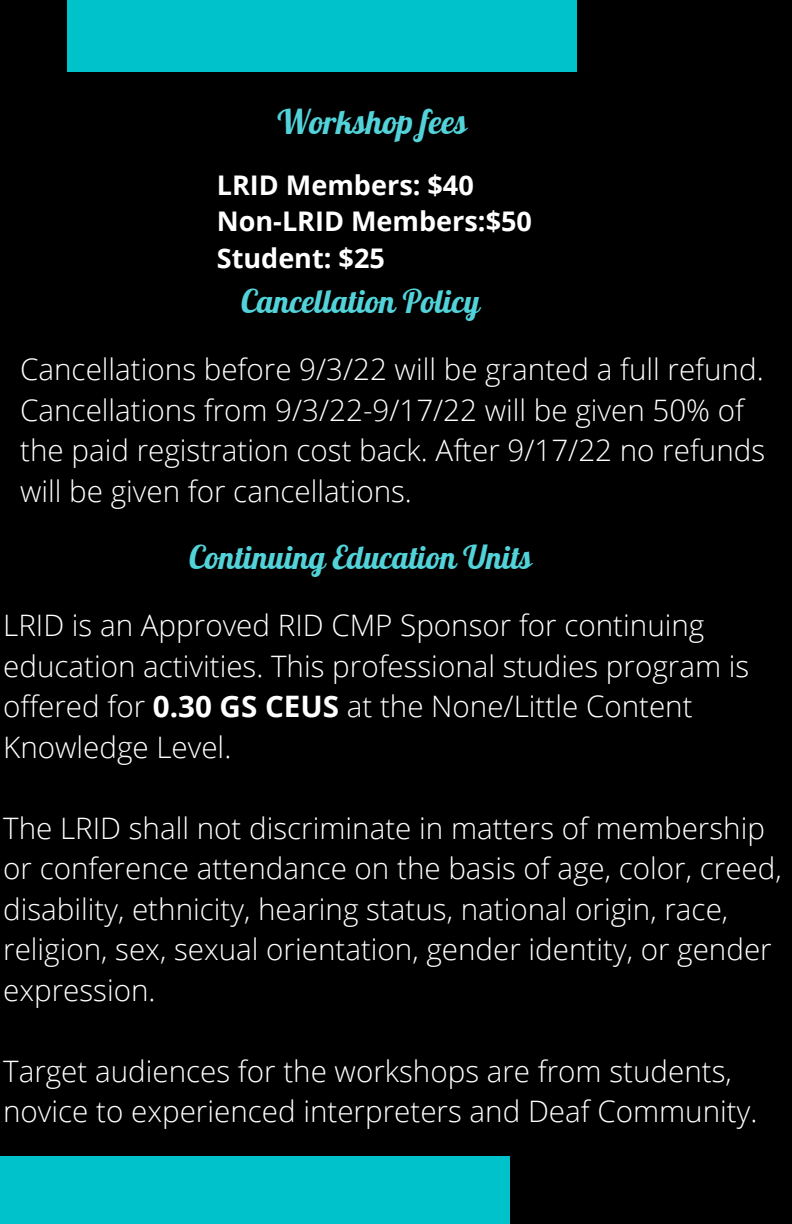
<style>
.page{position:relative;width:792px;height:1224px;background:#000}
.page>*{position:absolute;margin:0;border:0;box-sizing:border-box;transform-origin:0 0}
.t1{font:33.2px "Lobster";color:#51d3d9}
.t2{font:32px "Lobster";color:#51d3d9}
.t3{font:300 29.6px/40.4px "Open Sans";color:#fff}
.t4{font:700 27px/36.8px "Open Sans";color:#fff}
.s1{font-weight:700}
</style>
<div class="page">
<div style="left:0;top:1156px;width:510px;height:68px;background:#00c2cb"></div>
<div style="left:67px;top:0;width:510px;height:72px;background:#00c2cb"></div>
<p class="t1" style="left:278px;top:101px;width:191px">Workshop fees</p>
<p class="t4" style="left:217px;top:166px;width:317px">LRID Members: $40<br>Non-LRID Members:$50<br>Student: $25</p>
<p class="t2" style="left:241px;top:281px;width:240px">Cancellation Policy</p>
<p class="t3" style="left:20px;top:348px;width:746px">Cancellations before 9/3/22 will be granted a full refund.<br>Cancellations from 9/3/22-9/17/22 will be given 50% of the paid registration cost back. After 9/17/22 no refunds will be given for cancellations.</p>
<p class="t2" style="left:189px;top:537px;width:344px">Continuing Education Units</p>
<p class="t3" style="left:3px;top:605px;width:748px">LRID is an Approved RID CMP Sponsor for continuing education activities. This professional studies program is offered for <span class="s1">0.30 GS CEUS</span> at the None/Little Content Knowledge Level.</p>
<p class="t3" style="left:3px;top:807px;width:780px">The LRID shall not discriminate in matters of membership or conference attendance on the basis of age, color, creed, disability, ethnicity, hearing status, national origin, race, religion, sex, sexual orientation, gender identity, or gender expression.</p>
<p class="t3" style="left:3px;top:1050px;width:756px">Target audiences for the workshops are from students, novice to experienced interpreters and Deaf Community.</p>
</div>
